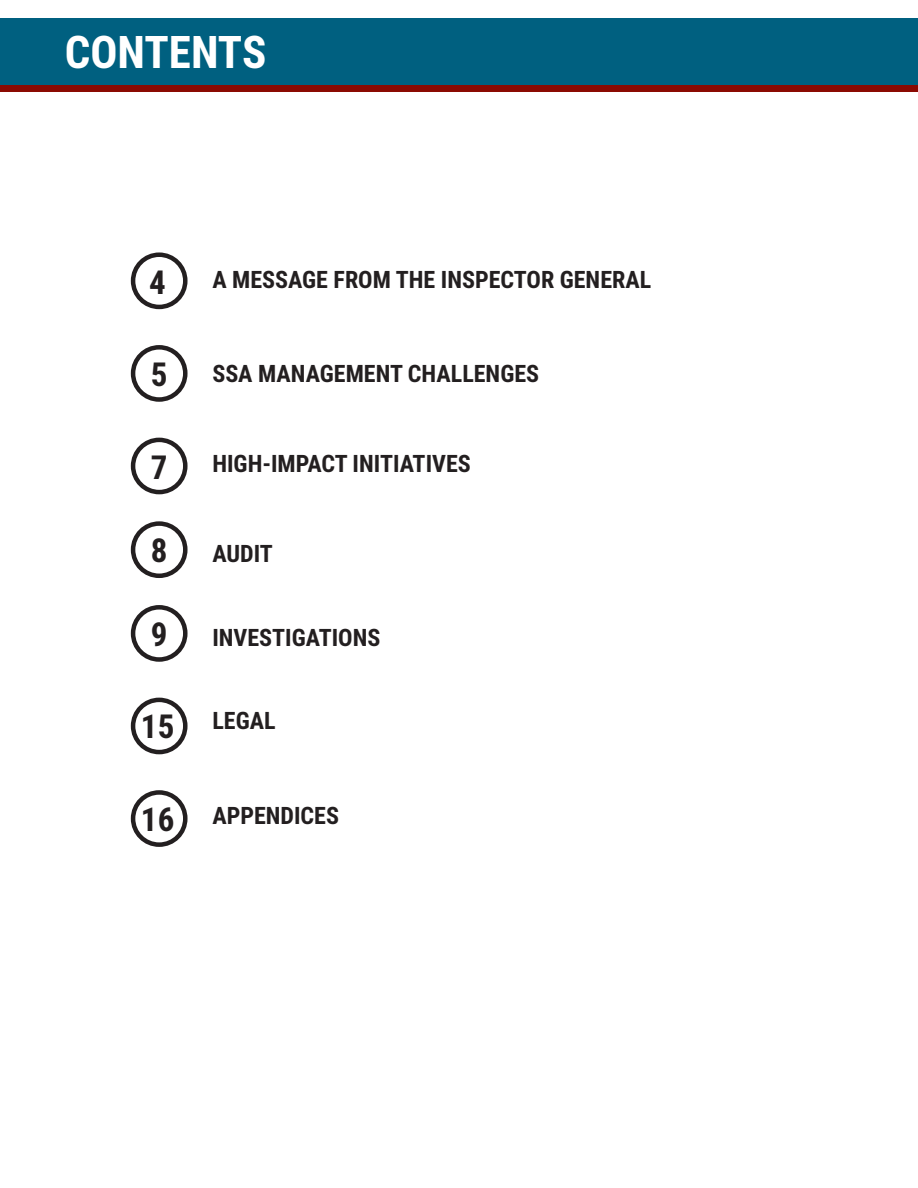
<style>
.page{position:relative;width:918px;height:1188px;background:#fff}
.page>*{position:absolute;margin:0;border:0;box-sizing:border-box;transform-origin:0 0}
.t1{font:700 45px "Roboto Condensed";color:#fff}
.t2{font:700 33px "Roboto Condensed";color:#231f20}
.t3{font:700 24px "Roboto Condensed";color:#231f20}
</style>
<div class="page">
<div style="left:131px;top:521px;width:57px;height:57px;border:4px solid #231f20;border-radius:50%"></div>
<div style="left:131px;top:438px;width:57px;height:56px;border:4px solid #231f20;border-radius:50%"></div>
<div style="left:131px;top:698px;width:57px;height:56px;border:4px solid #231f20;border-radius:50%"></div>
<div style="left:131px;top:605px;width:57px;height:57px;border:4px solid #231f20;border-radius:50%"></div>
<div style="left:131px;top:252px;width:57px;height:57px;border:4px solid #231f20;border-radius:50%"></div>
<div style="left:131px;top:345px;width:57px;height:57px;border:4px solid #231f20;border-radius:50%"></div>
<div style="left:131px;top:790px;width:57px;height:57px;border:4px solid #231f20;border-radius:50%"></div>
<div style="left:0;top:18px;width:918px;height:69px;background:#006080"></div>
<div style="left:0;top:85px;width:918px;height:7px;background:#8b0a02"></div>
<p class="t1" style="left:65px;top:20px;width:203px">CONTENTS</p>
<p class="t2" style="left:149px;top:259px;width:18px">4</p>
<p class="t3" style="left:212px;top:263px;width:440px">A MESSAGE FROM THE INSPECTOR GENERAL</p>
<p class="t2" style="left:151px;top:351px;width:18px">5</p>
<p class="t3" style="left:212px;top:356px;width:328px">SSA MANAGEMENT CHALLENGES</p>
<p class="t2" style="left:151px;top:444px;width:18px">7</p>
<p class="t3" style="left:212px;top:447px;width:260px">HIGH-IMPACT INITIATIVES</p>
<p class="t2" style="left:151px;top:527px;width:18px">8</p>
<p class="t3" style="left:212px;top:537px;width:62px">AUDIT</p>
<p class="t2" style="left:151px;top:611px;width:18px">9</p>
<p class="t3" style="left:212px;top:620px;width:169px">INVESTIGATIONS</p>
<p class="t2" style="left:141px;top:703px;width:35px">15</p>
<p class="t3" style="left:212px;top:704px;width:65px">LEGAL</p>
<p class="t2" style="left:141px;top:796px;width:35px">16</p>
<p class="t3" style="left:212px;top:799px;width:128px">APPENDICES</p>
</div>
